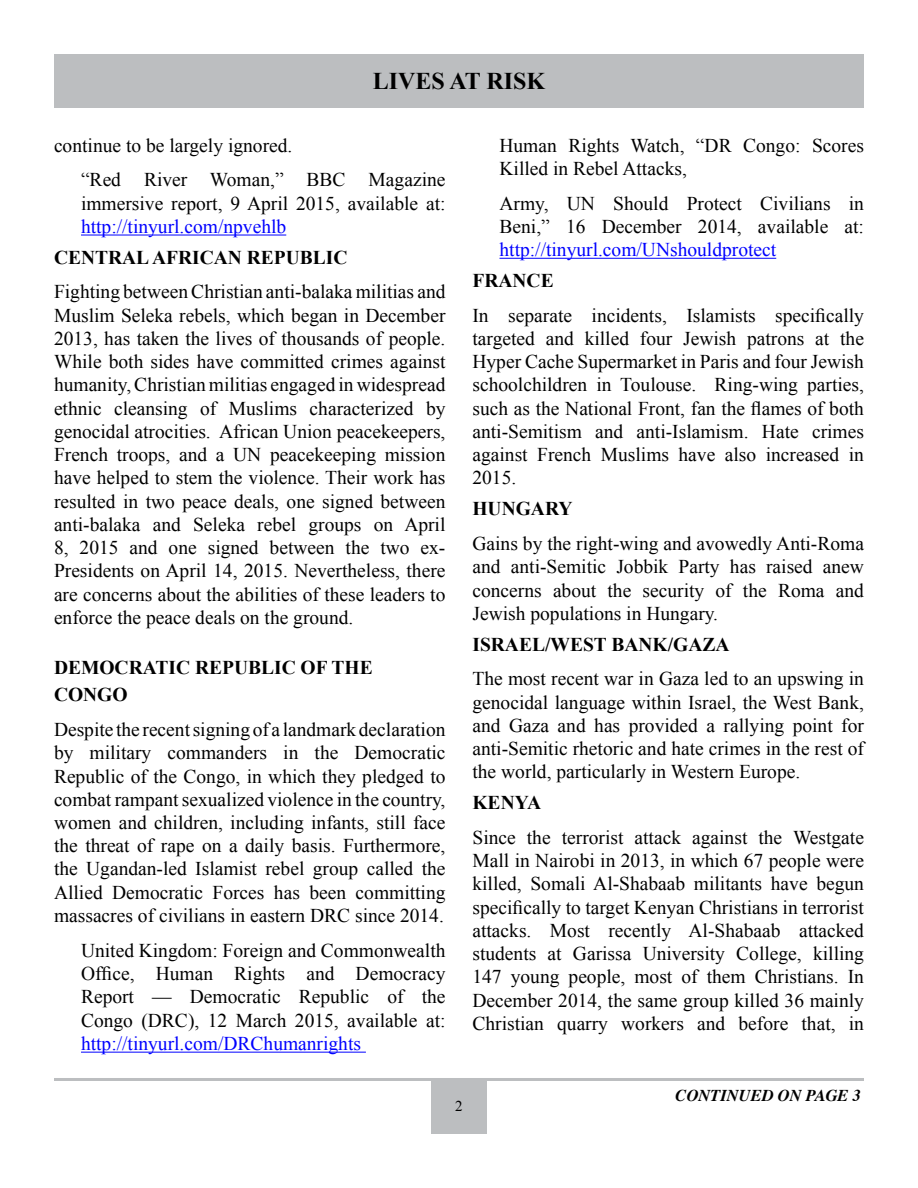
<style>
.page{position:relative;width:918px;height:1188px;background:#fff}
.page>*{position:absolute;margin:0;border:0;box-sizing:border-box;transform-origin:0 0}
.t1{font:700 24px "Times New Roman";color:#000}
.t2{font:19.5px/23.2px "Times New Roman";color:#000;text-align:justify}
.t3{font:19.5px "Times New Roman";color:#00f}
.t4{font:700 19.5px "Times New Roman";color:#000}
.t5{font:italic 700 16.5px "Times";color:#000}
.t6{font:15px "Times New Roman";color:#000}
</style>
<div class="page">
<div style="left:431px;top:1078px;width:56px;height:56px;background:#bcbec0"></div>
<hr style="left:54px;top:1078px;width:810px;height:3px;background:#bcbec0">
<div style="left:54px;top:54px;width:810px;height:54px;background:#bcbec0"></div>
<hr style="left:81px;top:235px;width:205px;height:1px;background:#00f">
<hr style="left:81px;top:1052px;width:285px;height:1px;background:#00f">
<hr style="left:500px;top:258px;width:276px;height:1px;background:#00f">
<p class="t1" style="left:373px;top:65px;width:174px">LIVES AT RISK</p>
<p class="t2" style="left:81px;top:127px;width:366px;line-height:34.8px;text-indent:-27px">continue to be largely ignored.<br>“Red River Woman,” BBC Magazine</p>
<p class="t2" style="left:81px;top:191px;width:366px">immersive report, 9 April 2015, available at:</p>
<p class="t3" style="left:81px;top:213px;width:207px">http://tinyurl.com/npvehlb</p>
<p class="t4" style="left:54px;top:244px;width:29px">CENTRAL</p>
<p class="t4" style="left:152px;top:244px;width:28px">AFRICAN</p>
<p class="t4" style="left:247px;top:244px;width:53px">REPUBLIC</p>
<p class="t2" style="left:54px;top:280px;width:393px">Fighting between Christian anti-balaka militias and Muslim Seleka rebels, which began in December 2013, has taken the lives of thousands of people.<br>While both sides have committed crimes against humanity, Christian militias engaged in widespread ethnic cleansing of Muslims characterized by genocidal atrocities. African Union peacekeepers, French troops, and a UN peacekeeping mission have helped to stem the violence. Their work has resulted in two peace deals, one signed between anti-balaka and Seleka rebel groups on April 8, 2015 and one signed between the two ex-Presidents on April 14, 2015. Nevertheless, there are concerns about the abilities of these leaders to enforce the peace deals on the ground.</p>
<p class="t4" style="left:54px;top:654px;width:60px">DEMOCRATIC</p>
<p class="t4" style="left:195px;top:654px;width:53px">REPUBLIC</p>
<p class="t4" style="left:301px;top:654px;width:46px">OF THE</p>
<p class="t4" style="left:54px;top:681px;width:30px">CONGO</p>
<p class="t2" style="left:54px;top:718px;width:393px">Despite the recent signing of a landmark declaration by military commanders in the Democratic Republic of the Congo, in which they pledged to combat rampant sexualized violence in the country, women and children, including infants, still face the threat of rape on a daily basis. Furthermore, the Ugandan-led Islamist rebel group called the Allied Democratic Forces has been committing massacres of civilians in eastern DRC since 2014.</p>
<p class="t2" style="left:81px;top:938px;width:366px">United Kingdom: Foreign and Commonwealth Office, Human Rights and Democracy Report — Democratic Republic of the Congo (DRC), 12 March 2015, available at:</p>
<p class="t3" style="left:81px;top:1030px;width:282px">http://tinyurl.com/DRChumanrights</p>
<p class="t2" style="left:500px;top:133px;width:366px">Human Rights Watch, “DR Congo: Scores<br>Killed in Rebel Attacks,</p>
<p class="t2" style="left:500px;top:191px;width:366px">Army, UN Should Protect Civilians in<br>Beni,” 16 December 2014, available at:</p>
<p class="t3" style="left:500px;top:236px;width:278px">http://tinyurl.com/UNshouldprotect</p>
<p class="t4" style="left:472px;top:267px;width:27px">FRANCE</p>
<p class="t2" style="left:472px;top:303px;width:393px">In separate incidents, Islamists specifically targeted and killed four Jewish patrons at the Hyper Cache Supermarket in Paris and four Jewish schoolchildren in Toulouse. Ring-wing parties, such as the National Front, fan the flames of both anti-Semitism and anti-Islamism. Hate crimes against French Muslims have also increased in 2015.</p>
<p class="t4" style="left:472px;top:495px;width:31px">HUNGARY</p>
<p class="t2" style="left:472px;top:532px;width:393px">Gains by the right-wing and avowedly Anti-Roma and anti-Semitic Jobbik Party has raised anew concerns about the security of the Roma and Jewish populations in Hungary.</p>
<p class="t4" style="left:472px;top:631px;width:22px">ISRAEL</p>
<p class="t4" style="left:545px;top:631px;width:38px">/WEST</p>
<p class="t4" style="left:611px;top:631px;width:29px">BANK</p>
<p class="t4" style="left:668px;top:631px;width:63px">/GAZA</p>
<p class="t2" style="left:472px;top:667px;width:393px">The most recent war in Gaza led to an upswing in genocidal language within Israel, the West Bank, and Gaza and has provided a rallying point for anti-Semitic rhetoric and hate crimes in the rest of the world, particularly in Western Europe.</p>
<p class="t4" style="left:472px;top:789px;width:30px">KENYA</p>
<p class="t2" style="left:472px;top:826px;width:393px">Since the terrorist attack against the Westgate Mall in Nairobi in 2013, in which 67 people were killed, Somali Al-Shabaab militants have begun specifically to target Kenyan Christians in terrorist attacks. Most recently Al-Shabaab attacked students at Garissa University College, killing 147 young people, most of them Christians. In December 2014, the same group killed 36 mainly Christian quarry workers and before that, in</p>
<p class="t6" style="left:455px;top:1096px;width:9px">2</p>
<p class="t5" style="left:676px;top:1079px;width:187px">CONTINUED ON PAGE 3</p>
</div>
